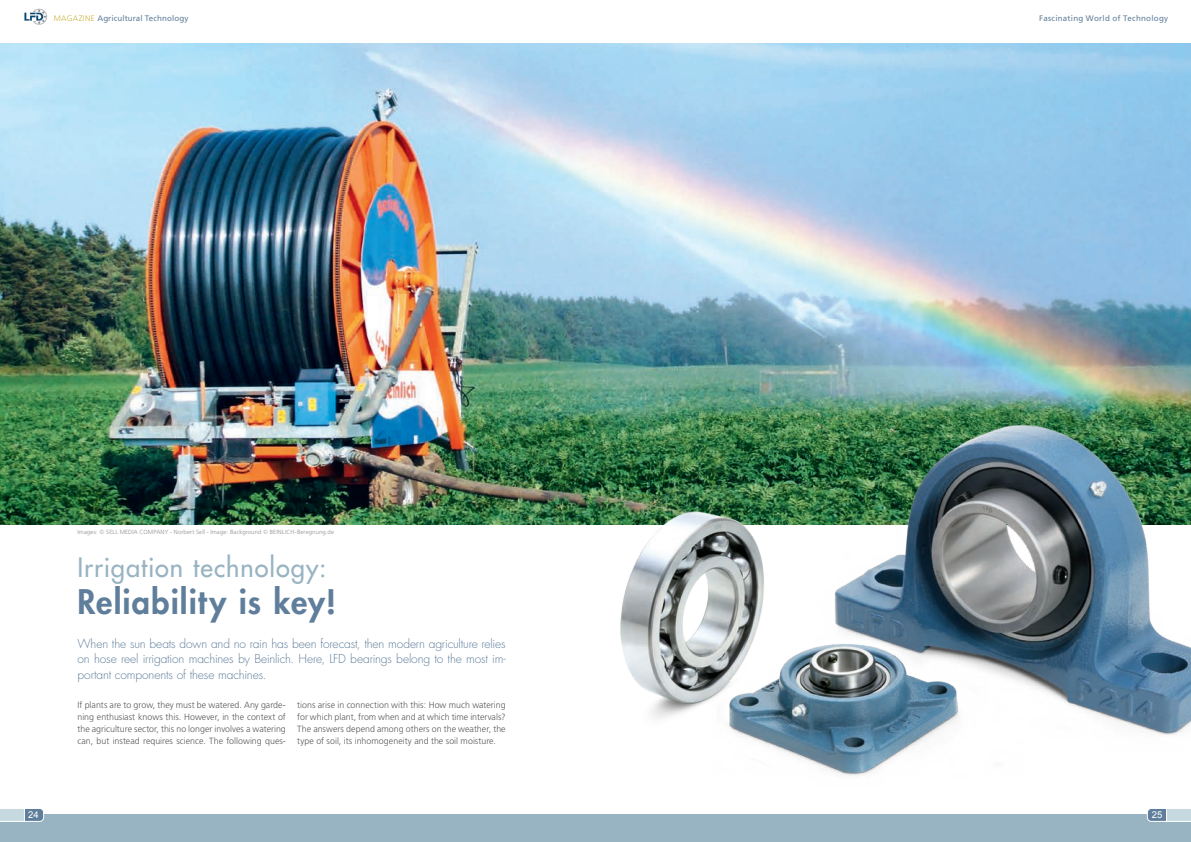
<style>
.page{position:relative;width:1191px;height:842px;background:#fff}
.page>*{position:absolute;margin:0;border:0;box-sizing:border-box;transform-origin:0 0}
.t1{font:800 33px "Futura Std";letter-spacing:.03em;color:#5f7e9b}
.t2{font:500 26px "Futura Std";letter-spacing:.04em;color:#98b3c2}
.t3{font:300 12px/15.5px "Futura Std";letter-spacing:-.01em;color:#5f7e9b;text-align:justify}
.t4{font:9.4px "Arial";color:#fff}
.t5{font:300 9px/12px "Frutiger";letter-spacing:.005em;color:#57585a;text-align:justify}
.t6{font:8px "Frutiger";letter-spacing:.02em;color:#5f7e9b}
.t7{font:300 6px "Frutiger";letter-spacing:.02em;color:#8a8c8f}
.s1{font-weight:300;color:#c9b440}
.s2{font-family:"Kabel IT Cby BT";font-weight:400}
</style>
<div class="page">
<div style="left:0;top:814px;width:595px;height:28px;background:#98b3c2"></div>
<div style="left:595px;top:814px;width:596px;height:28px;background:#98b3c2"></div>
<svg style="left:0;top:809px;width:45px;height:13px"></svg>
<svg style="left:1146px;top:809px;width:45px;height:13px"></svg>
<svg style="left:24px;top:9px;width:23px;height:16px"></svg>
<img style="left:0;top:44px;width:1191px;height:480px">
<img style="left:711px;top:417px;width:480px;height:359px">
<img style="left:604px;top:503px;width:172px;height:239px">
<p class="t6" style="left:54px;top:13px;width:136px"><span class="s1">MAGAZINE</span> Agricultural Technology</p>
<p class="t6" style="left:1039px;top:13px;width:130px">Fascinating World of Technology</p>
<p class="t7" style="left:77px;top:528px;width:258px">Images: <span class="s2">©</span> SELL MEDIA COMPANY - Norbert Sell - Image: Background <span class="s2">©</span> BEINLICH-Beregnung.de</p>
<h2 class="t2" style="left:77px;top:551px;width:251px">Irrigation technology:</h2>
<h1 class="t1" style="left:77px;top:581px;width:260px">Reliability is key!</h1>
<h3 class="t3" style="left:77px;top:636px;width:430px">When the sun beats down and no rain has been forecast, then modern agriculture relies on hose reel irrigation machines by Beinlich. Here, LFD bearings belong to the most im&shy;portant components of these machines.</h3>
<p class="t5" style="left:77px;top:699px;width:210px">If plants are to grow, they must be watered. Any garde&shy;ning enthusiast knows this. However, in the context of the agriculture sector, this no longer involves a watering can, but instead requires science. The following ques-</p>
<p class="t5" style="left:297px;top:699px;width:210px">tions arise in connection with this: How much watering for which plant, from when and at which time intervals?<br>The answers depend among others on the weather, the type of soil, its inhomogeneity and the soil moisture.</p>
<p class="t4" style="left:28px;top:809px;width:12px">24</p>
<p class="t4" style="left:1151px;top:809px;width:12px">25</p>
</div>
